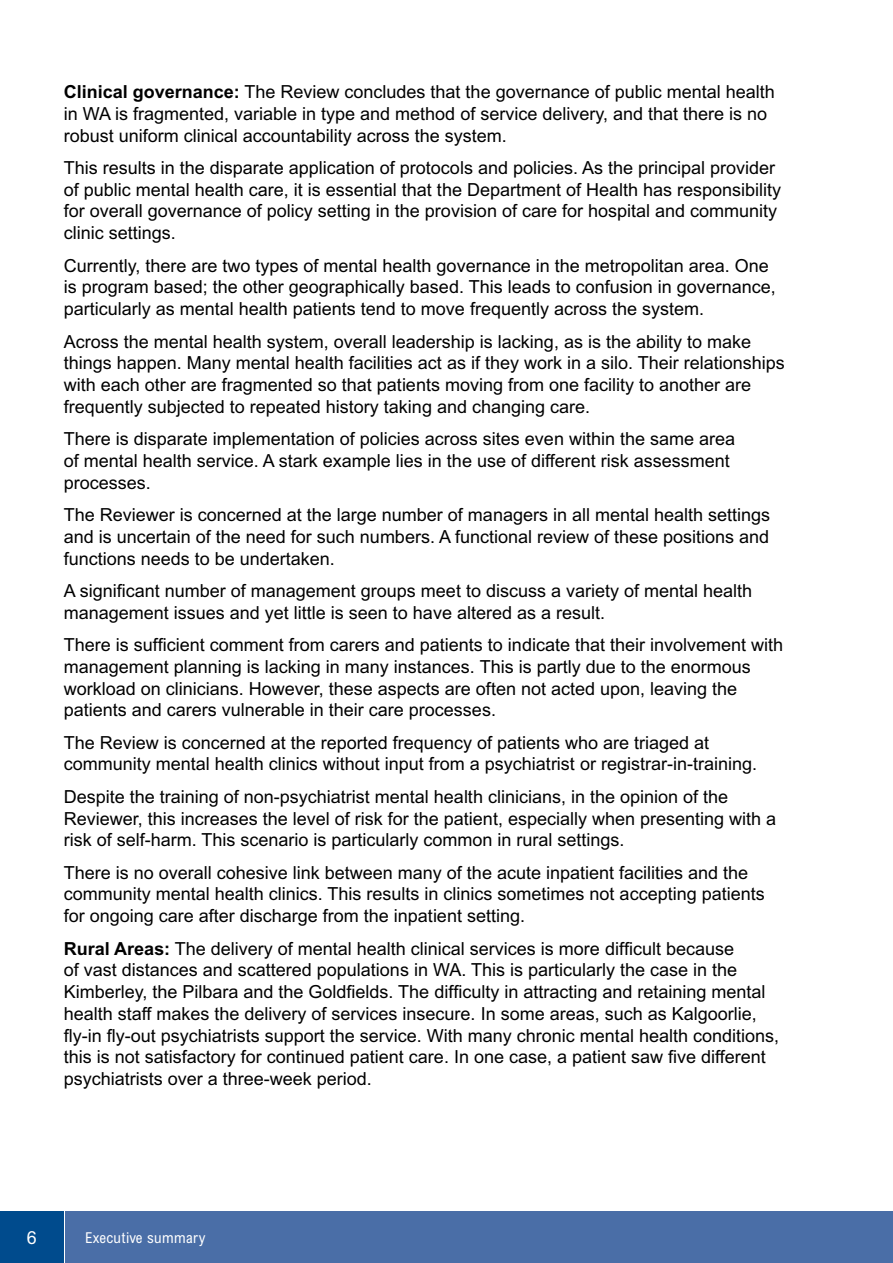
<style>
.page{position:relative;width:893px;height:1263px;background:#fff}
.page>*{position:absolute;margin:0;border:0;box-sizing:border-box;transform-origin:0 0}
.t1{font:18px/21.8px "Arial MT Std";color:#000}
.t2{font:18px "Arial";color:#fff}
.t3{font:condensed 15px "Arial MT Std";letter-spacing:.025em;color:#fff}
.s1{font-weight:700}
</style>
<div class="page">
<div style="left:0;top:1212px;width:64px;height:51px;background:#004b8d"></div>
<div style="left:66px;top:1212px;width:827px;height:51px;background:#4a6ea7"></div>
<p class="t1" style="left:64px;top:81px;width:712px"><span class="s1">Clinical governance:</span> The Review concludes that the governance of public mental health in WA is fragmented, variable in type and method of service delivery, and that there is no robust uniform clinical accountability across the system.</p>
<p class="t1" style="left:64px;top:157px;width:719px">This results in the disparate application of protocols and policies. As the principal provider of public mental health care, it is essential that the Department of Health has responsibility for overall governance of policy setting in the provision of care for hospital and community clinic settings.</p>
<p class="t1" style="left:64px;top:254px;width:714px">Currently, there are two types of mental health governance in the metropolitan area. One is program based; the other geographically based. This leads to confusion in governance, particularly as mental health patients tend to move frequently across the system.</p>
<p class="t1" style="left:64px;top:330px;width:722px">Across the mental health system, overall leadership is lacking, as is the ability to make things happen. Many mental health facilities act as if they work in a silo. Their relationships with each other are fragmented so that patients moving from one facility to another are frequently subjected to repeated history taking and changing care.</p>
<p class="t1" style="left:64px;top:428px;width:673px">There is disparate implementation of policies across sites even within the same area of mental health service. A stark example lies in the use of different risk assessment processes.</p>
<p class="t1" style="left:64px;top:504px;width:708px;text-align:justify">The Reviewer is concerned at the large number of managers in all mental health settings and is uncertain of the need for such numbers. A functional review of these positions and functions needs to be undertaken.</p>
<p class="t1" style="left:64px;top:580px;width:690px">A significant number of management groups meet to discuss a variety of mental health management issues and yet little is seen to have altered as a result.</p>
<p class="t1" style="left:64px;top:634px;width:721px">There is sufficient comment from carers and patients to indicate that their involvement with management planning is lacking in many instances. This is partly due to the enormous workload on clinicians. However, these aspects are often not acted upon, leaving the patients and carers vulnerable in their care processes.</p>
<p class="t1" style="left:64px;top:731px;width:695px">The Review is concerned at the reported frequency of patients who are triaged at community mental health clinics without input from a psychiatrist or registrar-in-training.</p>
<p class="t1" style="left:64px;top:785px;width:714px">Despite the training of non-psychiatrist mental health clinicians, in the opinion of the<br>Reviewer, this increases the level of risk for the patient, especially when presenting with a risk of self-harm. This scenario is particularly common in rural settings.</p>
<p class="t1" style="left:64px;top:861px;width:702px">There is no overall cohesive link between many of the acute inpatient facilities and the community mental health clinics. This results in clinics sometimes not accepting patients for ongoing care after discharge from the inpatient setting.</p>
<p class="t1" style="left:64px;top:937px;width:717px"><span class="s1">Rural Areas:</span> The delivery of mental health clinical services is more difficult because<br>of vast distances and scattered populations in WA. This is particularly the case in the Kimberley, the Pilbara and the Goldfields. The difficulty in attracting and retaining mental health staff makes the delivery of services insecure. I n some areas, such as Kalgoorlie, fly-in fly-out psychiatrists support the service. With many chronic mental health conditions, this is not satisfactory for continued patient care. I n one case, a patient saw five different psychiatrists over a three-week period.</p>
<p class="t2" style="left:27px;top:1227px;width:12px">6</p>
<p class="t3" style="left:85px;top:1228px;width:122px">Executive summary</p>
</div>
